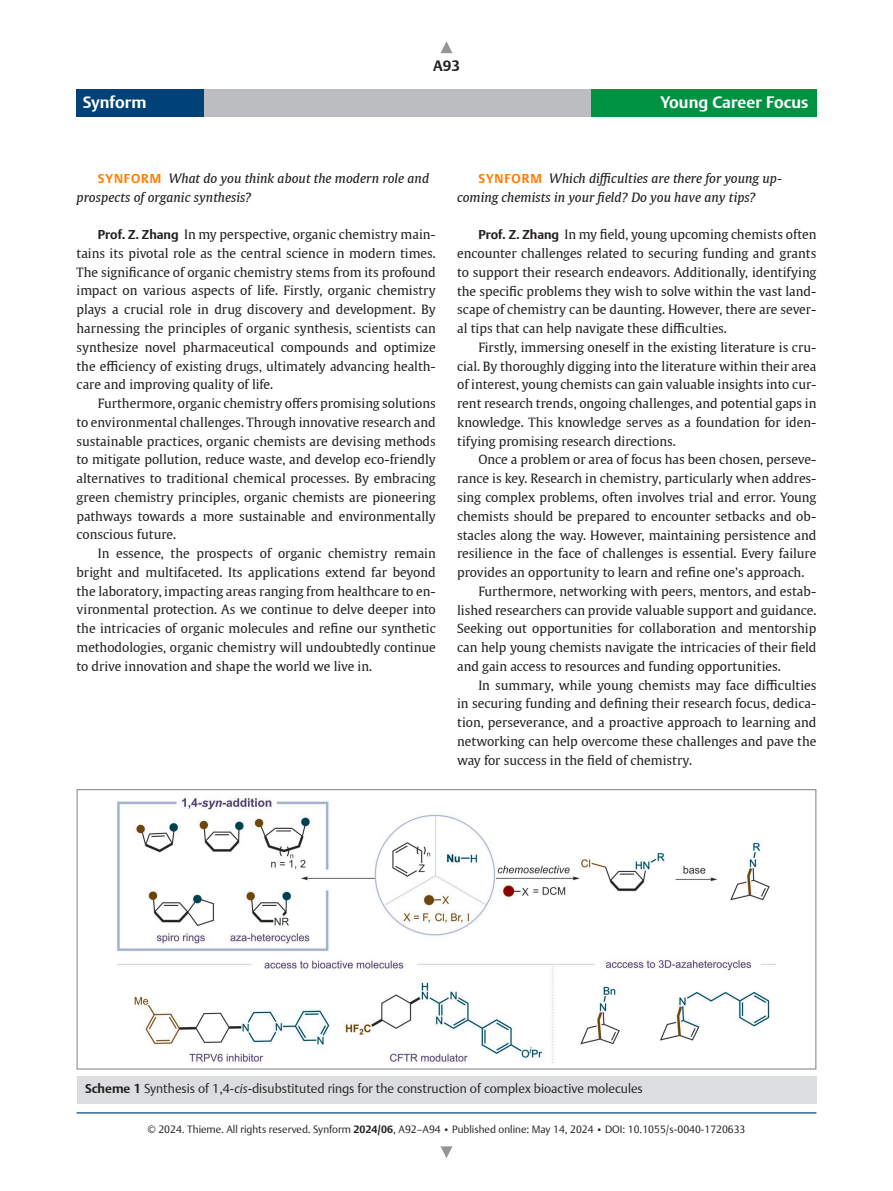
<style>
.page{position:relative;width:893px;height:1191px;background:#fff}
.page>*{position:absolute;margin:0;border:0;box-sizing:border-box;transform-origin:0 0}
.t1{font:700 16.5px "Thieme Argo 2011";color:#fff}
.t2{font:700 15px "Thieme Argo 2011";color:#231f20}
.t3{font:12.75px/18.8px "Thieme Gulliver 2011";color:#231f20;text-align:justify}
.t4{font:italic 12.75px/18.8px "Thieme Gulliver 2011";color:#231f20}
.t5{font:300 12.75px "Thieme Argo 2011";color:#231f20}
.t6{font:300 10.5px "Thieme Argo 2011";color:#231f20}
.s1{font-family:"Thieme Argo 2011";font-weight:700;font-style:normal;color:#ff7c00}
.s2{font-family:"Thieme Argo 2011";font-weight:700}
.s3{font-weight:700}
.s4{font-style:italic}
.s5{font-size:9px}
</style>
<div class="page">
<hr style="left:77px;top:1112px;width:739px;height:1px;background:#004277">
<div style="left:77px;top:89px;width:739px;height:28px;background:#bcbdc0"></div>
<div style="left:591px;top:89px;width:225px;height:28px;background:#009243"></div>
<div style="left:77px;top:89px;width:127px;height:28px;background:#004277"></div>
<svg style="left:441px;top:41px;width:11px;height:12px"></svg>
<img style="left:118px;top:795px;width:657px;height:268px">
<div style="left:77px;top:1075px;width:739px;height:28px;background:#dcdddf"></div>
<svg style="left:441px;top:1146px;width:11px;height:12px"></svg>
<p class="t2" style="left:433px;top:56px;width:28px">A93</p>
<p class="t1" style="left:83px;top:91px;width:65px">Synform</p>
<p class="t1" style="left:660px;top:91px;width:149px">Young Career Focus</p>
<p class="t4" style="left:77px;top:168px;width:354px;text-indent:21px"><span class="s1">SYNFORM</span> What do you think about the modern role and prospects of organic synthesis?</p>
<p class="t3" style="left:77px;top:224px;width:361px;text-indent:21px"><span class="s2">Prof. Z. Zhang</span> In my perspective, organic chemistry main&shy;tains its pivotal role as the central science in modern times.<br>The significance of organic chemistry stems from its profound impact on various aspects of life. Firstly, organic chemistry plays a crucial role in drug discovery and development. By harnessing the principles of organic synthesis, scientists can synthesize novel pharmaceutical compounds and optimize the efficiency of existing drugs, ultimately advancing health&shy;care and improving quality of life.</p>
<p class="t3" style="left:77px;top:393px;width:361px;text-indent:21px">Furthermore, organic chemistry offers promising solutions to environmental challenges. Through innovative research and sustainable practices, organic chemists are devising methods to mitigate pollution, reduce waste, and develop eco-friendly alternatives to traditional chemical processes. By embracing green chemistry principles, organic chemists are pioneering pathways towards a more sustainable and environmentally conscious future.</p>
<p class="t3" style="left:77px;top:543px;width:361px;text-indent:21px">In essence, the prospects of organic chemistry remain bright and multifaceted. Its applications extend far beyond the laboratory, impacting areas ranging from healthcare to en&shy;vironmental protection. As we continue to delve deeper into the intricacies of organic molecules and refine our synthetic methodologies, organic chemistry will undoubtedly continue to drive innovation and shape the world we live in.</p>
<p class="t4" style="left:457px;top:168px;width:327px;text-indent:21px"><span class="s1">SYNFORM</span> Which difficulties are there for young up&shy;coming chemists in your field? Do you have any tips?</p>
<p class="t3" style="left:457px;top:225px;width:361px;text-indent:21px"><span class="s2">Prof. Z. Zhang</span> In my field, young upcoming chemists often encounter challenges related to securing funding and grants to support their research endeavors. Additionally, identifying the specific problems they wish to solve within the vast land&shy;scape of chemistry can be daunting. However, there are sever&shy;al tips that can help navigate these difficulties.</p>
<p class="t3" style="left:457px;top:337px;width:361px;text-indent:21px">Firstly, immersing oneself in the existing literature is cru&shy;cial. By thoroughly digging into the literature within their area of interest, young chemists can gain valuable insights into cur&shy;rent research trends, ongoing challenges, and potential gaps in knowledge. This knowledge serves as a foundation for iden&shy;tifying promising research directions.</p>
<p class="t3" style="left:478px;top:450px;width:340px">Once a problem or area of focus has been chosen, perseve-</p>
<p class="t3" style="left:457px;top:468px;width:361px">rance is key. Research in chemistry, particularly when addres-</p>
<p class="t3" style="left:457px;top:487px;width:361px">sing complex problems, often involves trial and error. Young</p>
<p class="t3" style="left:457px;top:506px;width:361px">chemists should be prepared to encounter setbacks and ob-</p>
<p class="t3" style="left:457px;top:525px;width:361px">stacles along the way. However, maintaining persistence and</p>
<p class="t3" style="left:457px;top:543px;width:361px">resilience in the face of challenges is essential. Every failure</p>
<p class="t3" style="left:457px;top:562px;width:349px">provides an opportunity to learn and refine one’s approach.</p>
<p class="t3" style="left:478px;top:581px;width:340px">Furthermore, networking with peers, mentors, and estab-</p>
<p class="t3" style="left:457px;top:600px;width:361px">lished researchers can provide valuable support and guidance.</p>
<p class="t3" style="left:457px;top:618px;width:361px">Seeking out opportunities for collaboration and mentorship</p>
<p class="t3" style="left:457px;top:637px;width:361px">can help young chemists navigate the intricacies of their field</p>
<p class="t3" style="left:457px;top:656px;width:325px">and gain access to resources and funding opportunities.</p>
<p class="t3" style="left:478px;top:675px;width:340px">In summary, while young chemists may face difficulties</p>
<p class="t3" style="left:457px;top:693px;width:361px">in securing funding and defining their research focus, dedica-</p>
<p class="t3" style="left:457px;top:712px;width:361px">tion, perseverance, and a proactive approach to learning and</p>
<p class="t3" style="left:457px;top:731px;width:361px">networking can help overcome these challenges and pave the</p>
<p class="t3" style="left:457px;top:750px;width:236px">way for success in the field of chemistry.</p>
<p class="t5" style="left:85px;top:1079px;width:559px"><span class="s3">Scheme 1</span> Synthesis of 1,4-<span class="s4">cis</span>-disubstituted rings for the construction of complex bioactive molecules</p>
<p class="t6" style="left:148px;top:1122px;width:599px">© 2024. Thieme. All rights reserved. Synform <span class="s3">2024/06</span>, A92–A94 <span class="s5">•</span> Published online: May 14, 2024 <span class="s5">•</span> DOI: 10.1055/s-0040-1720633</p>
</div>
